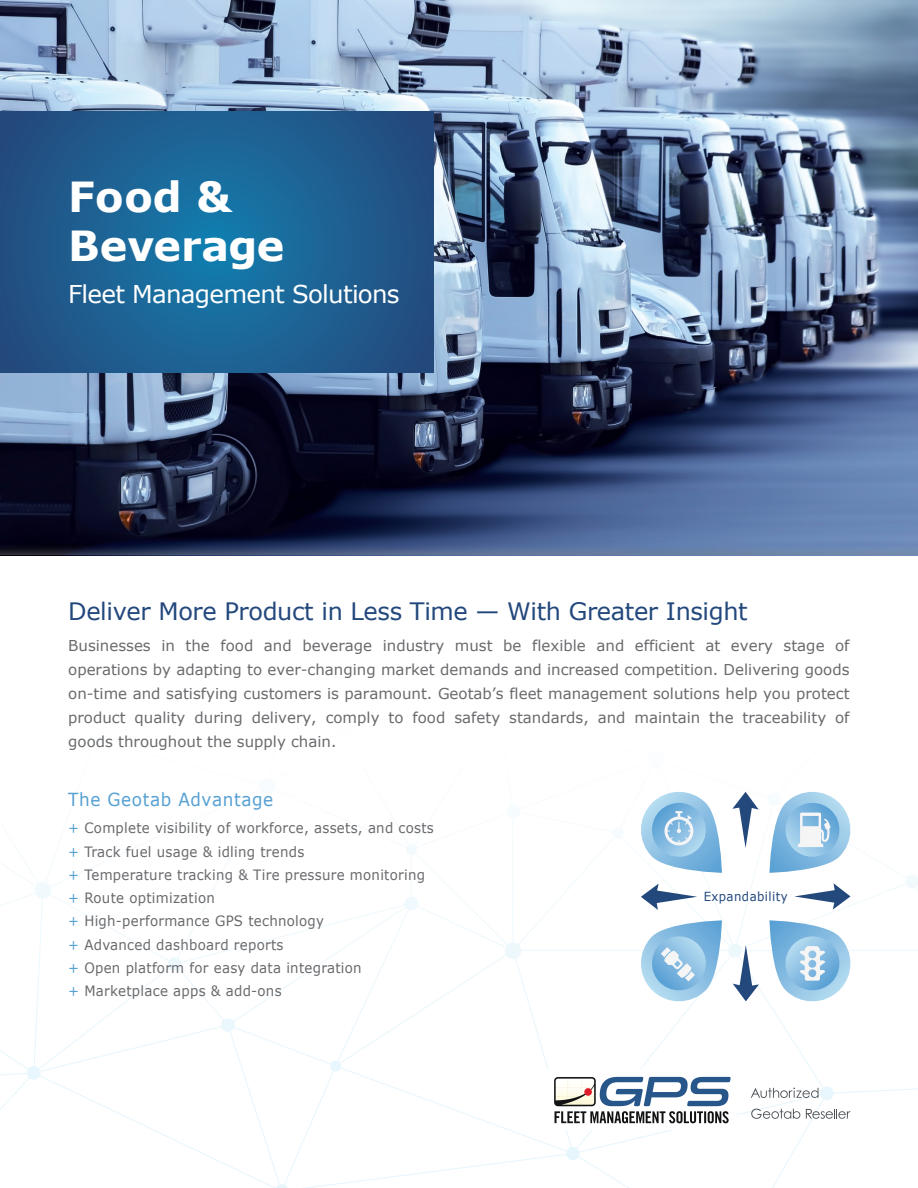
<style>
.page{position:relative;width:918px;height:1188px;background:#fff}
.page>*{position:absolute;margin:0;border:0;box-sizing:border-box;transform-origin:0 0}
.t1{font:700 41.55px/49.5px "Verdana";color:#fff}
.t2{font:24.6px "Verdana";letter-spacing:-.03em;color:#fff}
.t3{font:24px "Verdana";letter-spacing:-.015em;color:#23487c}
.t4{font:18px "Verdana";letter-spacing:.035em;color:#56a0d3;scale:.94 1}
.t5{font:15px/24px "Verdana";color:#696a6d;text-align:justify}
.t6{font:14.25px/23.2px "Verdana";letter-spacing:.02em;color:#696a6d;scale:.94 1}
.t7{font:12.6px "Verdana";letter-spacing:.035em;color:#23487c;scale:.94 1}
.s1{color:#56a0d3}
</style>
<div class="page">
<img style="left:0;top:0;width:918px;height:543px">
<svg style="left:0;top:543px;width:918px;height:12px;background:#485b81"></svg>
<svg style="left:0;top:111px;width:433px;height:261px;background:#1d5e90"></svg>
<svg style="left:639px;top:792px;width:83px;height:81px"></svg>
<svg style="left:637px;top:920px;width:85px;height:85px"></svg>
<svg style="left:794px;top:883px;width:56px;height:27px"></svg>
<svg style="left:732px;top:792px;width:27px;height:56px"></svg>
<svg style="left:641px;top:884px;width:56px;height:26px"></svg>
<svg style="left:733px;top:945px;width:26px;height:56px"></svg>
<svg style="left:769px;top:792px;width:85px;height:81px"></svg>
<svg style="left:769px;top:920px;width:85px;height:85px"></svg>
<svg style="left:751px;top:1088px;width:68px;height:10px"></svg>
<svg style="left:751px;top:1109px;width:49px;height:10px"></svg>
<svg style="left:806px;top:1109px;width:44px;height:10px"></svg>
<img style="left:554px;top:1076px;width:177px;height:48px">
<h1 class="t1" style="left:68px;top:172px;width:218px">Food &amp;<br>Beverage</h1>
<h2 class="t2" style="left:68px;top:279px;width:333px">Fleet Management Solutions</h2>
<h3 class="t3" style="left:68px;top:596px;width:681px">Deliver More Product in Less Time — With Greater Insight</h3>
<p class="t5" style="left:68px;top:633px;width:783px">Businesses in the food and beverage industry must be flexible and efficient at every stage of operations by adapting to ever-changing market demands and increased competition. Delivering goods on-time and satisfying customers is paramount. Geotab’s fleet management solutions help you protect product quality during delivery, comply to food safety standards, and maintain the traceability of goods throughout the supply chain.</p>
<p class="t4" style="left:68px;top:788px;width:220px">The Geotab Advantage</p>
<p class="t6" style="left:68px;top:817px;width:390px"><span class="s1">+</span> Complete visibility of workforce, assets, and costs <span class="s1">+</span> Track fuel usage &amp; idling trends<br><span class="s1">+</span> Temperature tracking &amp; Tire pressure monitoring <span class="s1">+</span> Route optimization<br><span class="s1">+</span> High-performance GPS technology<br><span class="s1">+</span> Advanced dashboard reports<br><span class="s1">+</span> Open platform for easy data integration<br><span class="s1">+</span> Marketplace apps &amp; add-ons</p>
<p class="t7" style="left:704px;top:889px;width:91px">Expandability</p>
</div>
